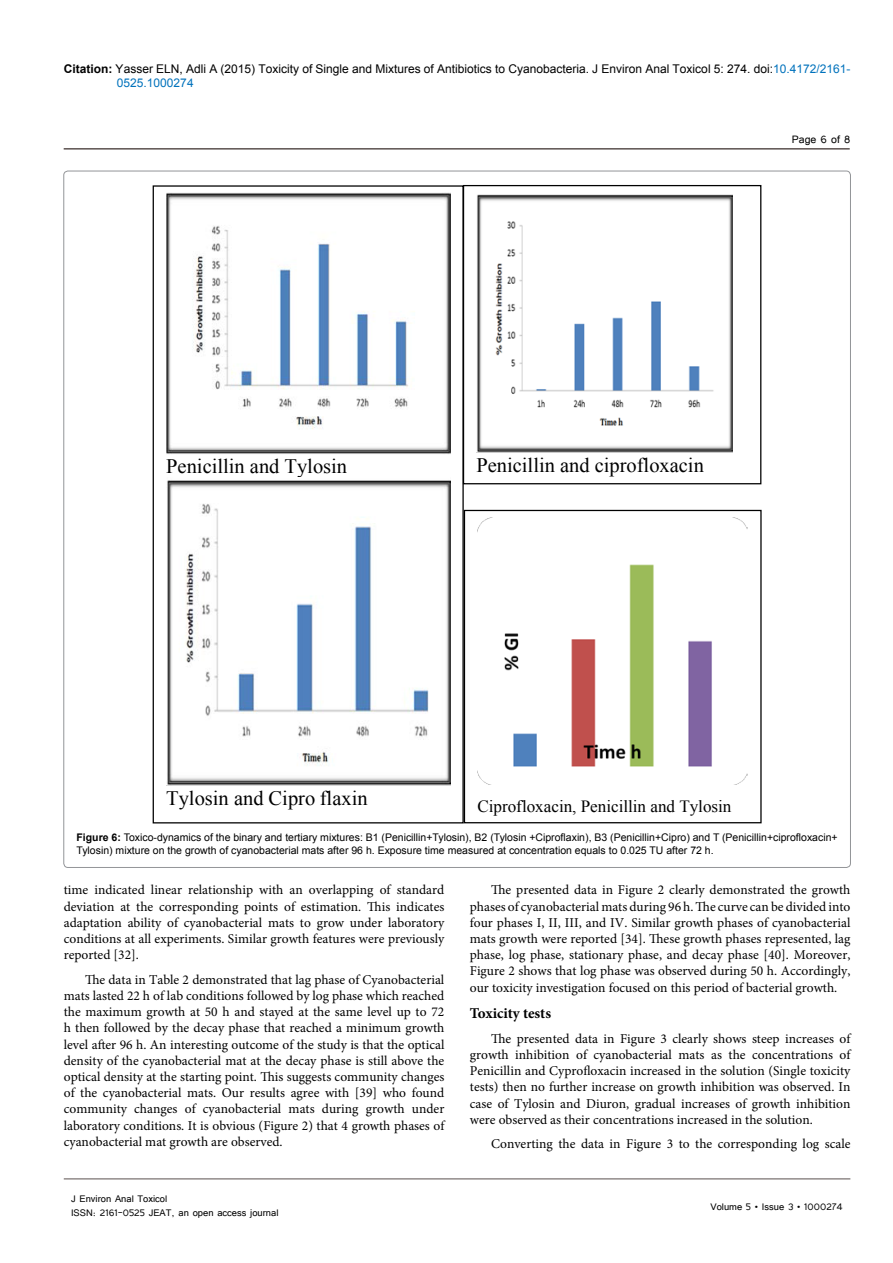
<style>
.page{position:relative;width:893px;height:1263px;background:#fff}
.page>*{position:absolute;margin:0;border:0;box-sizing:border-box;transform-origin:0 0}
.t1{font:20.55px "Times New Roman";color:#000}
.t2{font:17.1px "Times New Roman";color:#000}
.SSh{font:700 15px "Minion Pro";letter-spacing:-.005em;color:#000}
.t3{font:13.5px/16.2px "Minion Pro";color:#000;text-align:justify}
.t4{font:13.5px "Tunga";color:#000}
.t5{font:12px/14.4px "Arial";color:#000}
.t6{font:12px/14.4px "Tunga";color:#000}
.t7{font:10.5px/12.6px "Arial";color:#000}
.s1{font-weight:700}
.s2{color:#0072bc}
</style>
<div class="page">
<hr style="left:64px;top:148px;width:786px;height:2px;background:#5b514f">
<hr style="left:64px;top:1179px;width:786px;height:1px;background:#5b514f">
<img style="left:166px;top:193px;width:297px;height:623px">
<img style="left:166px;top:193px;width:284px;height:261px">
<img style="left:166px;top:478px;width:284px;height:307px">
<img style="left:465px;top:517px;width:295px;height:307px">
<img style="left:477px;top:517px;width:271px;height:267px">
<div style="left:463px;top:185px;width:298px;height:299px;border:1px solid #000"></div>
<img style="left:464px;top:192px;width:296px;height:285px">
<img style="left:476px;top:192px;width:257px;height:261px">
<p class="t5" style="left:117px;top:61px;width:735px;text-indent:-53px"><span class="s1">Citation:</span> Yasser ELN, Adli A (2015) Toxicity of Single and Mixtures of Antibiotics to Cyanobacteria. J Environ Anal Toxicol 5: 274. doi:<span class="s2">10.4172/2161-<br>0525.1000274</span></p>
<p class="t1" style="left:166px;top:452px;width:182px">Penicillin and Tylosin</p>
<p class="t4" style="left:792px;top:131px;width:60px">Page 6 of 8</p>
<p class="t1" style="left:476px;top:452px;width:229px">Penicillin and ciprofloxacin</p>
<p class="t1" style="left:166px;top:784px;width:203px">Tylosin and Cipro flaxin</p>
<p class="t2" style="left:477px;top:794px;width:256px">Ciprofloxacin, Penicillin and Tylosin</p>
<p class="t7" style="left:77px;top:831px;width:763px"><span class="s1">Figure 6:</span> Toxico-dynamics of the binary and tertiary mixtures: B1 (Penicillin+Tylosin), B2 (Tylosin +Ciproflaxin), B3 (Penicillin+Cipro) and T (Penicillin+ciprofloxacin+<br>Tylosin) mixture on the growth of cyanobacterial mats after 96 h. Exposure time measured at concentration equals to 0.025 TU after 72 h.</p>
<p class="t3" style="left:64px;top:882px;width:382px">time indicated linear relationship with an overlapping of standard deviation at the corresponding points of estimation. This indicates adaptation ability of cyanobacterial mats to grow under laboratory conditions at all experiments. Similar growth features were previously reported [32].</p>
<p class="t3" style="left:64px;top:971px;width:382px;text-indent:21px">The data in Table 2 demonstrated that lag phase of Cyanobacterial mats lasted 22 h of lab conditions followed by log phase which reached the maximum growth at 50 h and stayed at the same level up to 72 h then followed by the decay phase that reached a minimum growth level after 96 h. An interesting outcome of the study is that the optical density of the cyanobacterial mat at the decay phase is still above the optical density at the starting point. This suggests community changes of the cyanobacterial mats. Our results agree with [39] who found community changes of cyanobacterial mats during growth under laboratory conditions. It is obvious (Figure 2) that 4 growth phases of cyanobacterial mat growth are observed.</p>
<p class="t6" style="left:71px;top:1190px;width:209px">J Environ Anal Toxicol<br>ISSN: 2161-0525 JEAT, an open access journal</p>
<p class="t3" style="left:470px;top:882px;width:382px;text-indent:21px">The presented data in Figure 2 clearly demonstrated the growth phases of cyanobacterial mats during 96 h. The curve can be divided into four phases I, II, III, and IV. Similar growth phases of cyanobacterial mats growth were reported [34]. These growth phases represented, lag phase, log phase, stationary phase, and decay phase [40]. Moreover, Figure 2 shows that log phase was observed during 50 h. Accordingly, our toxicity investigation focused on this period of bacterial growth.</p>
<p class="SSh" style="left:470px;top:1003px;width:83px">Toxicity tests</p>
<p class="t3" style="left:470px;top:1030px;width:382px;text-indent:21px">The presented data in Figure 3 clearly shows steep increases of growth inhibition of cyanobacterial mats as the concentrations of Penicillin and Cyprofloxacin increased in the solution (Single toxicity tests) then no further increase on growth inhibition was observed. In case of Tylosin and Diuron, gradual increases of growth inhibition were observed as their concentrations increased in the solution.</p>
<p class="t3" style="left:491px;top:1136px;width:361px">Converting the data in Figure 3 to the corresponding log scale</p>
<p class="t6" style="left:710px;top:1199px;width:134px">Volume 5 • Issue 3 • 1000274</p>
</div>
